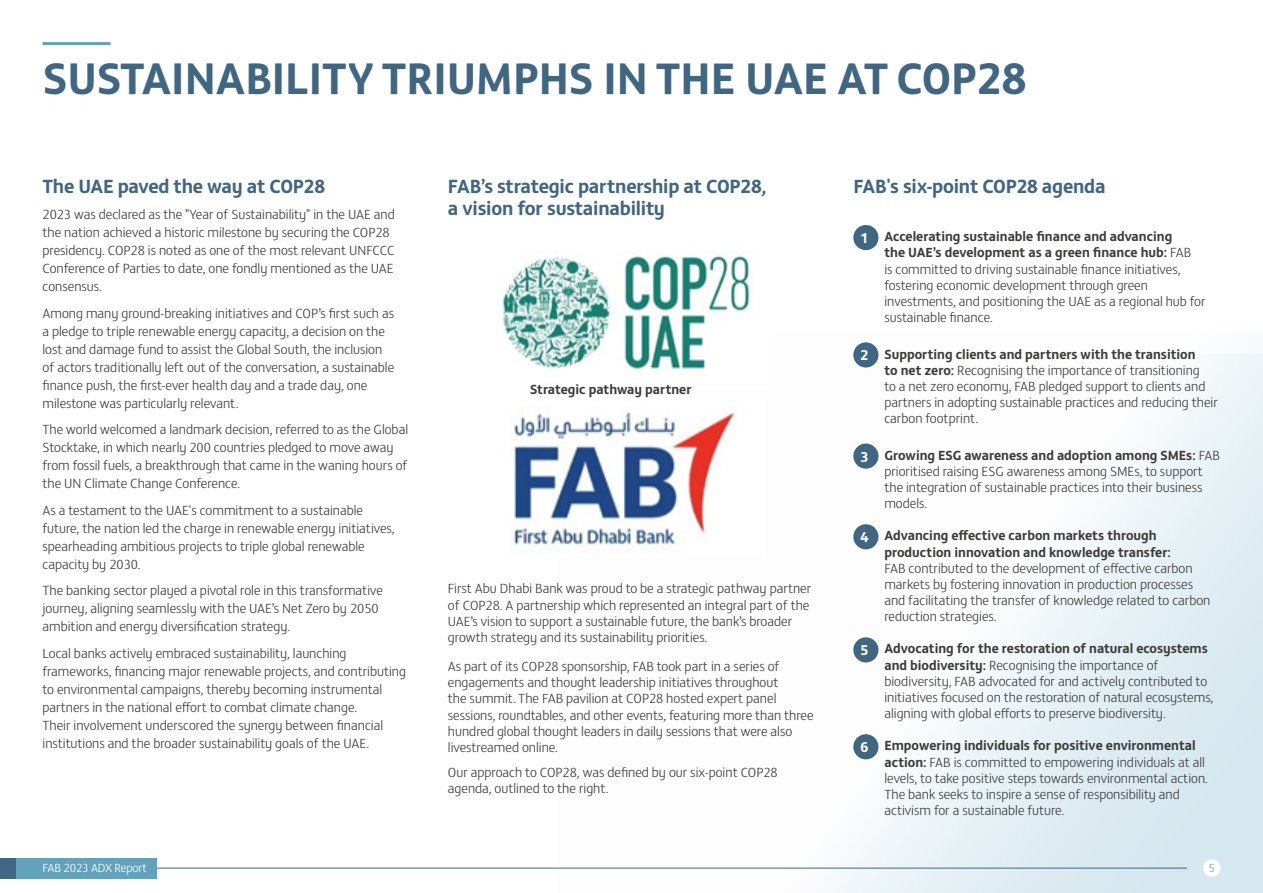
<style>
.page{position:relative;width:1263px;height:893px;background:#fff}
.page>*{position:absolute;margin:0;border:0;box-sizing:border-box;transform-origin:0 0}
.t1{font:700 45px "FS Matthew";color:#416681}
.t2{font:700 19.5px/22.5px "FS Matthew";letter-spacing:-.01em;color:#416681}
.t3{font:300 13.5px/16.2px "FS Matthew";color:#3c3c3b}
.t4{font:700 13.5px/16.2px "FS Matthew";color:#3c3c3b}
.t5{font:300 12px "FS Matthew";letter-spacing:-.01em;color:#fff}
.t6{font:300 12px "FS Matthew";color:#63a2bc}
.s1{font-weight:700;font-size:14.55px;color:#fff}
.s2{font-weight:700}
.s3{font-size:14.55px;color:#fff}
</style>
<div class="page">
<svg style="left:557px;top:342px;width:706px;height:551px"></svg>
<hr style="left:43px;top:42px;width:68px;height:3px;background:#63a2bc">
<img style="left:502px;top:252px;width:273px;height:137px">
<img style="left:514px;top:393px;width:251px;height:163px">
<div style="left:853px;top:225px;width:25px;height:25px;background:#416681;border-radius:50%"></div>
<div style="left:853px;top:342px;width:25px;height:25px;background:#416681;border-radius:50%"></div>
<div style="left:853px;top:443px;width:25px;height:26px;background:#416681;border-radius:50%"></div>
<div style="left:853px;top:524px;width:25px;height:25px;background:#416681;border-radius:50%"></div>
<div style="left:853px;top:637px;width:25px;height:25px;background:#416681;border-radius:50%"></div>
<div style="left:853px;top:734px;width:25px;height:25px;background:#416681;border-radius:50%"></div>
<div style="left:0;top:858px;width:157px;height:20px;background:#63a2bc"></div>
<div style="left:0;top:858px;width:16px;height:20px;background:#416681"></div>
<hr style="left:157px;top:868px;width:1030px;height:1px;background:#416681">
<div style="left:1203px;top:859px;width:17px;height:18px;background:#fff;border-radius:50%"></div>
<h1 class="t1" style="left:43px;top:42px;width:985px">SUSTAINABILITY TRIUMPHS IN THE UAE AT COP28</h1>
<h2 class="t2" style="left:43px;top:173px;width:284px">The UAE paved the way at COP28</h2>
<p class="t3" style="left:43px;top:205px;width:354px;line-height:18px">2023 was declared as the "Year of Sustainability" in the UAE and the nation achieved a historic milestone by securing the COP28 presidency. COP28 is noted as one of the most relevant UNFCCC Conference of Parties to date, one fondly mentioned as the UAE consensus.</p>
<p class="t3" style="left:43px;top:303px;width:353px;line-height:18px">Among many ground-breaking initiatives and COP’s first such as a pledge to triple renewable energy capacity, a decision on the lost and damage fund to assist the Global South, the inclusion of actors traditionally left out of the conversation, a sustainable finance push, the first-ever health day and a trade day, one milestone was particularly relevant.</p>
<p class="t3" style="left:43px;top:419px;width:367px;line-height:18px">The world welcomed a landmark decision, referred to as the Global Stocktake, in which nearly 200 countries pledged to move away from fossil fuels, a breakthrough that came in the waning hours of the UN Climate Change Conference.</p>
<p class="t3" style="left:43px;top:500px;width:354px;line-height:18px">As a testament to the UAE's commitment to a sustainable future, the nation led the charge in renewable energy initiatives, spearheading ambitious projects to triple global renewable capacity by 2030.</p>
<p class="t3" style="left:43px;top:580px;width:342px;line-height:18px">The banking sector played a pivotal role in this transformative journey, aligning seamlessly with the UAE’s Net Zero by 2050 ambition and energy diversification strategy.</p>
<p class="t3" style="left:43px;top:643px;width:365px;line-height:18px">Local banks actively embraced sustainability, launching frameworks, financing major renewable projects, and contributing to environmental campaigns, thereby becoming instrumental partners in the national effort to combat climate change.<br>Their involvement underscored the synergy between financial institutions and the broader sustainability goals of the UAE.</p>
<h2 class="t2" style="left:448px;top:173px;width:320px">FAB’s strategic partnership at COP28, a vision for sustainability</h2>
<p class="t4" style="left:530px;top:380px;width:163px">Strategic pathway partner</p>
<p class="t3" style="left:448px;top:580px;width:365px">First Abu Dhabi Bank was proud to be a strategic pathway partner of COP28. A partnership which represented an integral part of the UAE’s vision to support a sustainable future, the bank’s broader growth strategy and its sustainability priorities.</p>
<p class="t3" style="left:448px;top:657px;width:367px">As part of its COP28 sponsorship, FAB took part in a series of engagements and thought leadership initiatives throughout<br>the summit. The FAB pavilion at COP28 hosted expert panel sessions, roundtables, and other events, featuring more than three hundred global thought leaders in daily sessions that were also livestreamed online.</p>
<p class="t3" style="left:448px;top:763px;width:331px">Our approach to COP28, was defined by our six-point COP28 agenda, outlined to the right.</p>
<h2 class="t2" style="left:853px;top:173px;width:254px">FAB's six-point COP28 agenda</h2>
<p class="t3" style="left:884px;top:228px;width:323px;text-indent:-24px"><span class="s1">1</span> <span class="s2">Accelerating sustainable finance and advancing<br>the UAE’s development as a green finance hub:</span> FAB<br>is committed to driving sustainable finance initiatives, fostering economic development through green investments, and positioning the UAE as a regional hub for sustainable finance.</p>
<p class="t3" style="left:884px;top:345px;width:335px;text-indent:-24px"><span class="s1">2</span> <span class="s2">Supporting clients and partners with the transition<br>to net zero:</span> Recognising the importance of transitioning<br>to a net zero economy, FAB pledged support to clients and partners in adopting sustainable practices and reducing their carbon footprint.</p>
<p class="t3" style="left:884px;top:446px;width:337px;text-indent:-24px"><span class="s1">3</span> <span class="s2">Growing ESG awareness and adoption among SMEs:</span> FAB prioritised raising ESG awareness among SMEs, to support the integration of sustainable practices into their business models.</p>
<p class="t4" style="left:884px;top:526px;width:288px;text-indent:-24px"><span class="s3">4</span> Advancing effective carbon markets through production innovation and knowledge transfer:</p>
<p class="t3" style="left:884px;top:559px;width:328px">FAB contributed to the development of effective carbon markets by fostering innovation in production processes and facilitating the transfer of knowledge related to carbon reduction strategies.</p>
<p class="t3" style="left:884px;top:640px;width:330px;text-indent:-24px"><span class="s1">5</span> <span class="s2">Advocating for the restoration of natural ecosystems and biodiversity:</span> Recognising the importance of biodiversity, FAB advocated for and actively contributed to initiatives focused on the restoration of natural ecosystems, aligning with global efforts to preserve biodiversity.</p>
<p class="t3" style="left:884px;top:737px;width:325px;text-indent:-24px"><span class="s1">6</span> <span class="s2">Empowering individuals for positive environmental action:</span> FAB is committed to empowering individuals at all levels, to take positive steps towards environmental action.<br>The bank seeks to inspire a sense of responsibility and activism for a sustainable future.</p>
<p class="t5" style="left:43px;top:859px;width:106px">FAB 2023 ADX Report</p>
<p class="t6" style="left:1208px;top:859px;width:8px">5</p>
</div>
